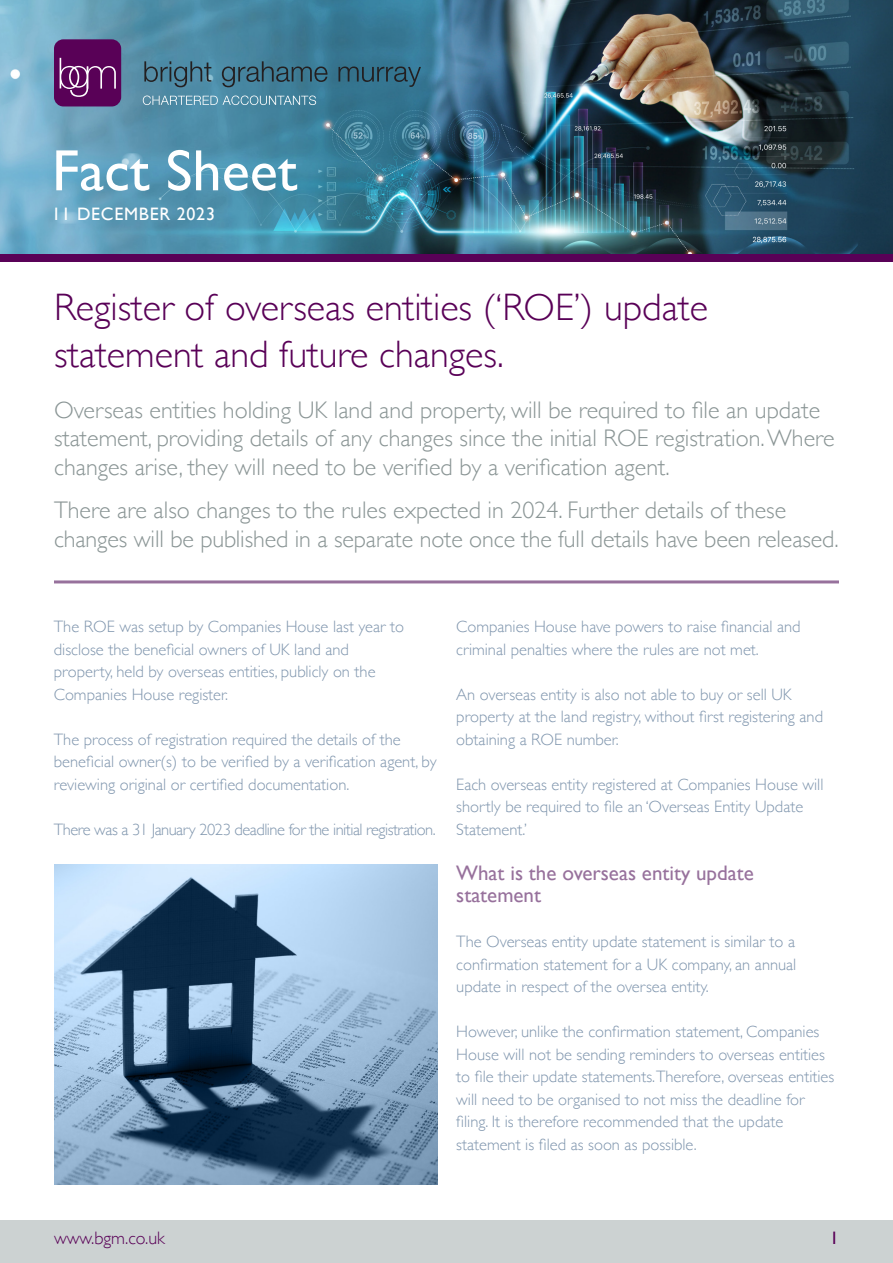
<style>
.page{position:relative;width:893px;height:1263px;background:#fff}
.page>*{position:absolute;margin:0;border:0;box-sizing:border-box;transform-origin:0 0}
.t1{font:58.5px "Gill Sans";color:#fff}
.t2{font:300 38.25px "Gill Sans";color:#590157}
.t3{font:300 24px/28.5px "Gill Sans";color:#8a9595}
.t4{font:21px "Gill Sans";color:#97719c}
.t5{font:18px "Gill Sans";letter-spacing:.04em;color:#fff}
.t6{font:300 18px "Gill Sans";color:#590157}
.t7{font:18px "Gill Sans";color:#590157}
.t8{font:300 16.5px/22.5px "Gill Sans";color:#8096ae}
.t9{font:300 16.5px "Gill Sans";letter-spacing:-.03em;color:#8096ae}
</style>
<div class="page">
<img style="left:0;top:0;width:893px;height:254px">
<div style="left:54px;top:39px;width:67px;height:67px;background:#590157;border-radius:9px"></div>
<svg style="left:144px;top:61px;width:277px;height:26px;background:#3b6e84"></svg>
<svg style="left:143px;top:96px;width:173px;height:9px;background:#72a3b7"></svg>
<svg style="left:60px;top:58px;width:56px;height:39px"></svg>
<div style="left:0;top:254px;width:893px;height:7px;background:#590157"></div>
<hr style="left:54px;top:580px;width:785px;height:3px;background:#97719c">
<img style="left:54px;top:864px;width:384px;height:320px">
<div style="left:0;top:1220px;width:893px;height:43px;background:#ccd2d2"></div>
<p class="t1" style="left:52px;top:136px;width:247px">Fact Sheet</p>
<p class="t5" style="left:52px;top:204px;width:165px">11 DECEMBER 2023</p>
<p class="t2" style="left:54px;top:277px;width:655px">Register of overseas entities (‘ROE’) update</p>
<p class="t2" style="left:54px;top:324px;width:451px">statement and future changes.</p>
<p class="t3" style="left:54px;top:394px;width:782px">Overseas entities holding UK land and property, will be required to file an update statement, providing details of any changes since the initial ROE registration. Where changes arise, they will need to be verified by a verification agent.</p>
<p class="t3" style="left:54px;top:495px;width:734px">There are also changes to the rules expected in 2024. Further details of these</p>
<p class="t3" style="left:54px;top:523px;width:786px">changes will be published in a separate note once the full details have been released.</p>
<p class="t8" style="left:54px;top:615px;width:352px">The ROE was setup by Companies House last year to</p>
<p class="t8" style="left:54px;top:637px;width:297px">disclose the beneficial owners of UK land and</p>
<p class="t8" style="left:54px;top:660px;width:323px">property, held by overseas entities, publicly on the</p>
<p class="t8" style="left:54px;top:682px;width:176px">Companies House register.</p>
<p class="t8" style="left:54px;top:727px;width:384px">The process of registration required the details of the beneficial owner(s) to be verified by a verification agent, by reviewing original or certified documentation.</p>
<p class="t9" style="left:54px;top:816px;width:383px">There was a 31 January 2023 deadline for the initial registration.</p>
<p class="t8" style="left:456px;top:615px;width:346px">Companies House have powers to raise financial and</p>
<p class="t8" style="left:456px;top:637px;width:304px">criminal penalties where the rules are not met.</p>
<p class="t8" style="left:456px;top:682px;width:368px">An overseas entity is also not able to buy or sell UK property at the land registry, without first registering and obtaining a ROE number.</p>
<p class="t8" style="left:456px;top:772px;width:369px">Each overseas entity registered at Companies House will shortly be required to file an ‘Overseas Entity Update<br>Statement.’</p>
<p class="t4" style="left:456px;top:860px;width:299px">What is the overseas entity update</p>
<p class="t4" style="left:456px;top:883px;width:86px">statement</p>
<p class="t8" style="left:456px;top:930px;width:340px">The Overseas entity update statement is similar to a</p>
<p class="t8" style="left:456px;top:952px;width:341px">confirmation statement for a UK company, an annual</p>
<p class="t8" style="left:456px;top:975px;width:254px">update in respect of the oversea entity.</p>
<p class="t8" style="left:456px;top:1020px;width:379px">However, unlike the confirmation statement, Companies House will not be sending reminders to overseas entities to file their update statements.Therefore, overseas entities will need to be organised to not miss the deadline for filing. It is therefore recommended that the update</p>
<p class="t8" style="left:456px;top:1132px;width:242px">statement is filed as soon as possible.</p>
<p class="t6" style="left:54px;top:1224px;width:112px">www.bgm.co.uk</p>
<p class="t7" style="left:830px;top:1227px;width:10px">1</p>
</div>
